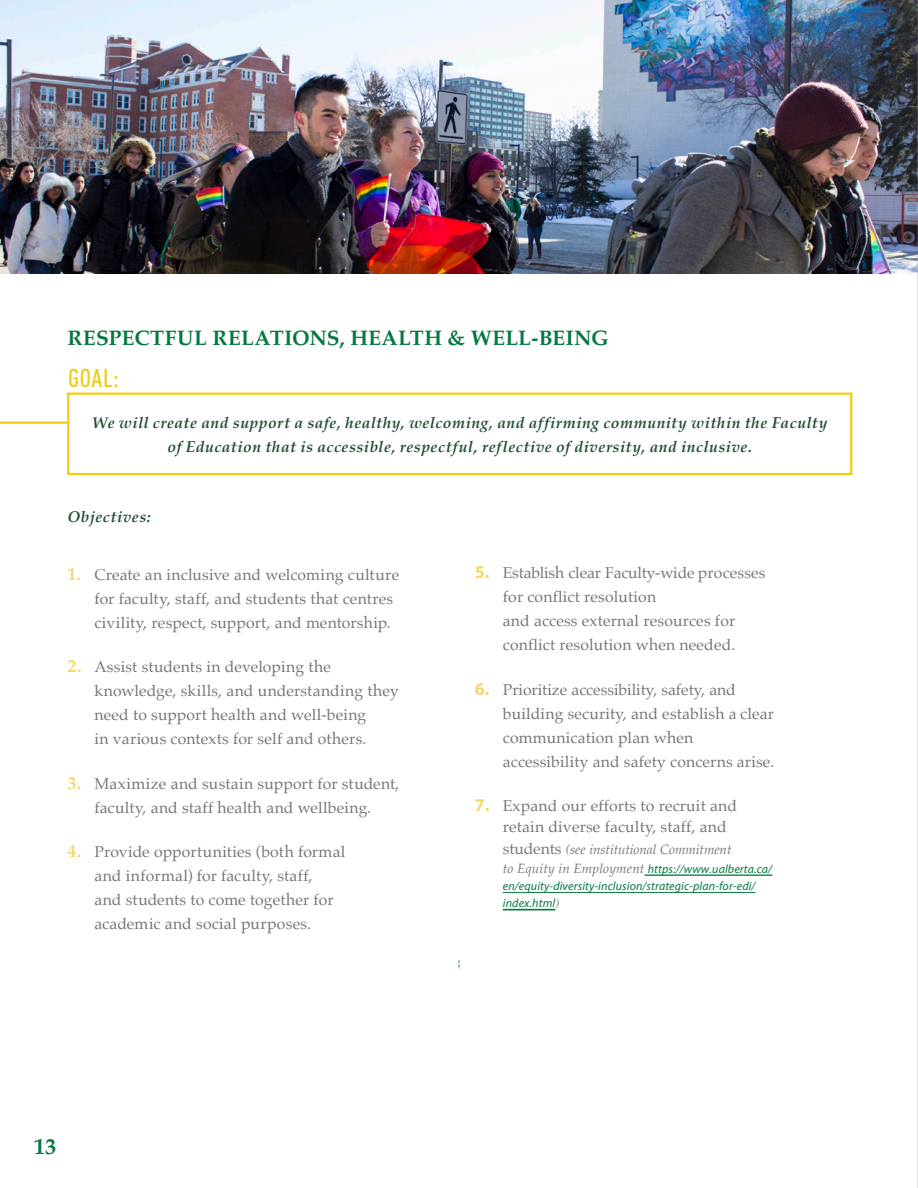
<style>
.page{position:relative;width:918px;height:1188px;background:#fff}
.page>*{position:absolute;margin:0;border:0;box-sizing:border-box;transform-origin:0 0}
.Body{font:500 condensed 25.5px "DIN Pro";color:#f0cd12}
.t1{font:700 22.5px "Palatino";color:#04793f}
.t2{font:700 21px "Palatino";letter-spacing:.01em;color:#04793f}
.t3{font:15.75px/24px "Palatino";letter-spacing:.01em;color:#76777b}
.Body-2{font:italic 700 15.75px/24px "Palatino";letter-spacing:.03em;color:#245035;text-align:center}
.t4{font:italic 13.5px "Palatino";letter-spacing:-.005em;color:#76777b}
.t5{font:italic 12px/17.2px "Myriad Pro";letter-spacing:.01em;color:#047940}
.s1{font-weight:700;font-size:18px;color:#f4d96a}
.s2{font-family:"Myriad Pro";font-weight:700;font-size:18px;color:#f4d96a}
.s3{font-style:normal;font-size:15.75px}
.s4{font-family:"Palatino";font-size:13.5px;color:#76777b}
.s5{font-family:"Palatino";color:#76777b}
</style>
<div class="page">
<img style="left:0;top:0;width:917px;height:274px">
<hr style="left:0;top:422px;width:68px;height:2px;background:#f0cd12">
<div style="left:67px;top:393px;width:785px;height:82px;border:2px solid #f0cd12"></div>
<hr style="left:917px;top:0;width:1px;height:1188px;background:#939598">
<svg style="left:458px;top:960px;width:2px;height:10px"></svg>
<hr style="left:645px;top:875px;width:127px;height:1px;background:#047940">
<hr style="left:503px;top:892px;width:253px;height:1px;background:#047940">
<hr style="left:503px;top:909px;width:52px;height:1px;background:#047940">
<p class="t2" style="left:68px;top:319px;width:543px">RESPECTFUL RELATIONS, HEALTH &amp; WELL-BEING</p>
<p class="Body" style="left:68px;top:359px;width:52px">GOAL:</p>
<p class="Body-2" style="left:92px;top:411px;width:737px">We will create and support a safe, healthy, welcoming, and affirming community within the Faculty of Education that is accessible, respectful, reflective of diversity, and inclusive.</p>
<p class="Body-2" style="left:68px;top:505px;width:85px">Objectives:</p>
<p class="t3" style="left:94px;top:563px;width:306px;text-indent:-27px"><span class="s1">1.</span> Create an inclusive and welcoming culture for faculty, staff, and students that centres civility, respect, support, and mentorship.</p>
<p class="t3" style="left:94px;top:655px;width:306px;text-indent:-27px"><span class="s1">2.</span> Assist students in developing the knowledge, skills, and understanding they need to support health and well-being<br>in various contexts for self and others.</p>
<p class="t3" style="left:68px;top:771px;width:333px;text-align:center"><span class="s1">3.</span> Maximize and sustain support for student, faculty, and staff health and wellbeing.</p>
<p class="t3" style="left:94px;top:839px;width:253px;text-indent:-27px"><span class="s1">4.</span> Provide opportunities (both formal and informal) for faculty, staff,<br>and students to come together for academic and social purposes.</p>
<p class="t3" style="left:503px;top:561px;width:264px;text-indent:-28px"><span class="s2">5.</span> Establish clear Faculty-wide processes for conflict resolution<br>and access external resources for conflict resolution when needed.</p>
<p class="t3" style="left:503px;top:677px;width:273px;text-indent:-28px"><span class="s2">6.</span> Prioritize accessibility, safety, and building security, and establish a clear communication plan when accessibility and safety concerns arise.</p>
<p class="t3" style="left:503px;top:795px;width:236px;line-height:21.3px;text-indent:-28px"><span class="s2">7.</span> Expand our efforts to recruit and retain diverse faculty, staff, and</p>
<p class="t4" style="left:503px;top:838px;width:230px"><span class="s3">students</span> (see institutional Commitment</p>
<p class="t5" style="left:503px;top:860px;width:271px"><span class="s4">to Equity in Employment</span> https://www.ualberta.ca/ en/equity-diversity-inclusion/strategic-plan-for-edi/ index.html<span class="s5">)</span></p>
<h2 class="t1" style="left:34px;top:1127px;width:24px">13</h2>
</div>
